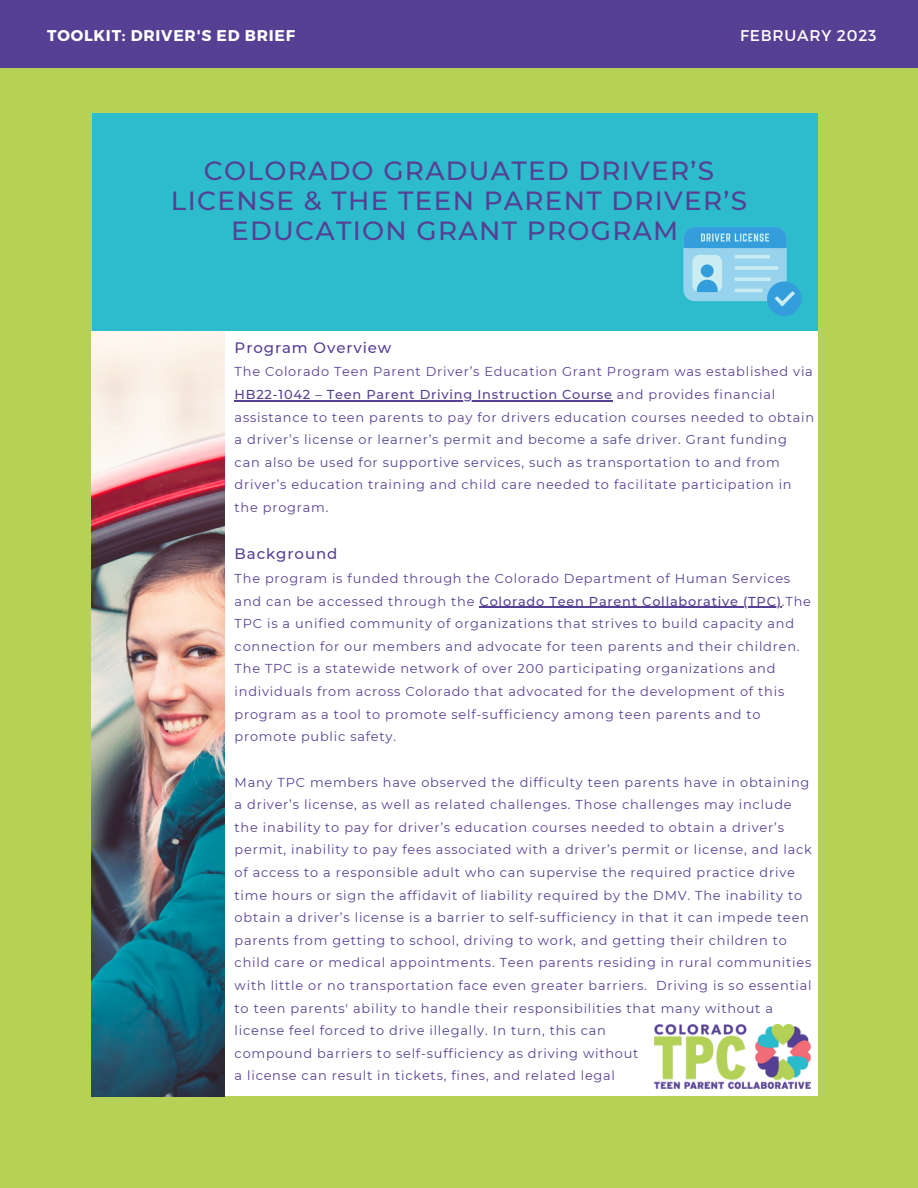
<style>
.page{position:relative;width:918px;height:1188px;background:#b5d257}
.page>*{position:absolute;margin:0;border:0;box-sizing:border-box;transform-origin:0 0}
.t1{font:500 26.25px/30.3px "Montserrat";letter-spacing:.05em;color:#564094;text-align:center}
.t2{font:700 15.6px "Montserrat";letter-spacing:.05em;color:#fff}
.t3{font:15.6px "Montserrat";letter-spacing:.05em;color:#fff}
.t4{font:500 15px "Montserrat";letter-spacing:.06em;color:#564094}
.t5{font:12.9px/22.6px "Montserrat";letter-spacing:.06em;color:#564094}
.s1{font-weight:500}
</style>
<div class="page">
<div style="left:92px;top:113px;width:725px;height:248px;background:#2cbccd"></div>
<div style="left:92px;top:331px;width:725px;height:765px;background:#fff"></div>
<hr style="left:235px;top:400px;width:378px;height:1px;background:#564094">
<hr style="left:480px;top:607px;width:259px;height:1px;background:#564094">
<hr style="left:739px;top:607px;width:43px;height:1px;background:#564094">
<div style="left:0;top:0;width:918px;height:68px;background:#564094"></div>
<img style="left:92px;top:331px;width:133px;height:765px">
<img style="left:654px;top:1025px;width:156px;height:64px">
<div style="left:683px;top:227px;width:104px;height:74px;background:#98d3ed;border-radius:11px"></div>
<svg style="left:683px;top:227px;width:104px;height:21px;background:#46a8de"></svg>
<div style="left:767px;top:281px;width:34px;height:35px;background:#349edc;border-radius:50%"></div>
<svg style="left:775px;top:291px;width:20px;height:15px"></svg>
<svg style="left:735px;top:255px;width:35px;height:4px"></svg>
<hr style="left:735px;top:266px;width:43px;height:4px;background:#c5ebf1">
<svg style="left:735px;top:277px;width:36px;height:4px"></svg>
<hr style="left:735px;top:289px;width:27px;height:3px;background:#fff">
<svg style="left:692px;top:255px;width:30px;height:37px"></svg>
<p class="t2" style="left:47px;top:25px;width:249px">TOOLKIT: DRIVER'S ED BRIEF</p>
<p class="t3" style="left:740px;top:25px;width:138px">FEBRUARY 2023</p>
<h1 class="t1" style="left:171px;top:155px;width:578px">COLORADO GRADUATED DRIVER’S<br>LICENSE &amp; THE TEEN PARENT DRIVER’S<br>EDUCATION GRANT PROGRAM</h1>
<p class="t4" style="left:235px;top:338px;width:158px">Program Overview</p>
<p class="t5" style="left:235px;top:360px;width:581px">The Colorado Teen Parent Driver’s Education Grant Program was established via <span class="s1">HB22-1042 – Teen Parent Driving Instruction Course</span> and provides financial assistance to teen parents to pay for drivers education courses needed to obtain a driver’s license or learner’s permit and become a safe driver. Grant funding can also be used for supportive services, such as transportation to and from driver’s education training and child care needed to facilitate participation in the program.</p>
<p class="t4" style="left:235px;top:545px;width:104px">Background</p>
<p class="t5" style="left:235px;top:567px;width:578px">The program is funded through the Colorado Department of Human Services and can be accessed through the <span class="s1">Colorado Teen Parent Collaborative (TPC)</span>.The TPC is a unified community of organizations that strives to build capacity and connection for our members and advocate for teen parents and their children.<br>The TPC is a statewide network of over 200 participating organizations and individuals from across Colorado that advocated for the development of this program as a tool to promote self-sufficiency among teen parents and to promote public safety.</p>
<p class="t5" style="left:235px;top:771px;width:579px">Many TPC members have observed the difficulty teen parents have in obtaining a driver’s license, as well as related challenges. Those challenges may include the inability to pay for driver’s education courses needed to obtain a driver’s permit, inability to pay fees associated with a driver’s permit or license, and lack of access to a responsible adult who can supervise the required practice drive time hours or sign the affidavit of liability required by the DMV. The inability to obtain a driver’s license is a barrier to self-sufficiency in that it can impede teen parents from getting to school, driving to work, and getting their children to child care or medical appointments. Teen parents residing in rural communities with little or no transportation face even greater barriers. Driving is so essential to teen parents' ability to handle their responsibilities that many without a license feel forced to drive illegally. In turn, this can<br>compound barriers to self-sufficiency as driving without<br>a license can result in tickets, fines, and related legal</p>
</div>
